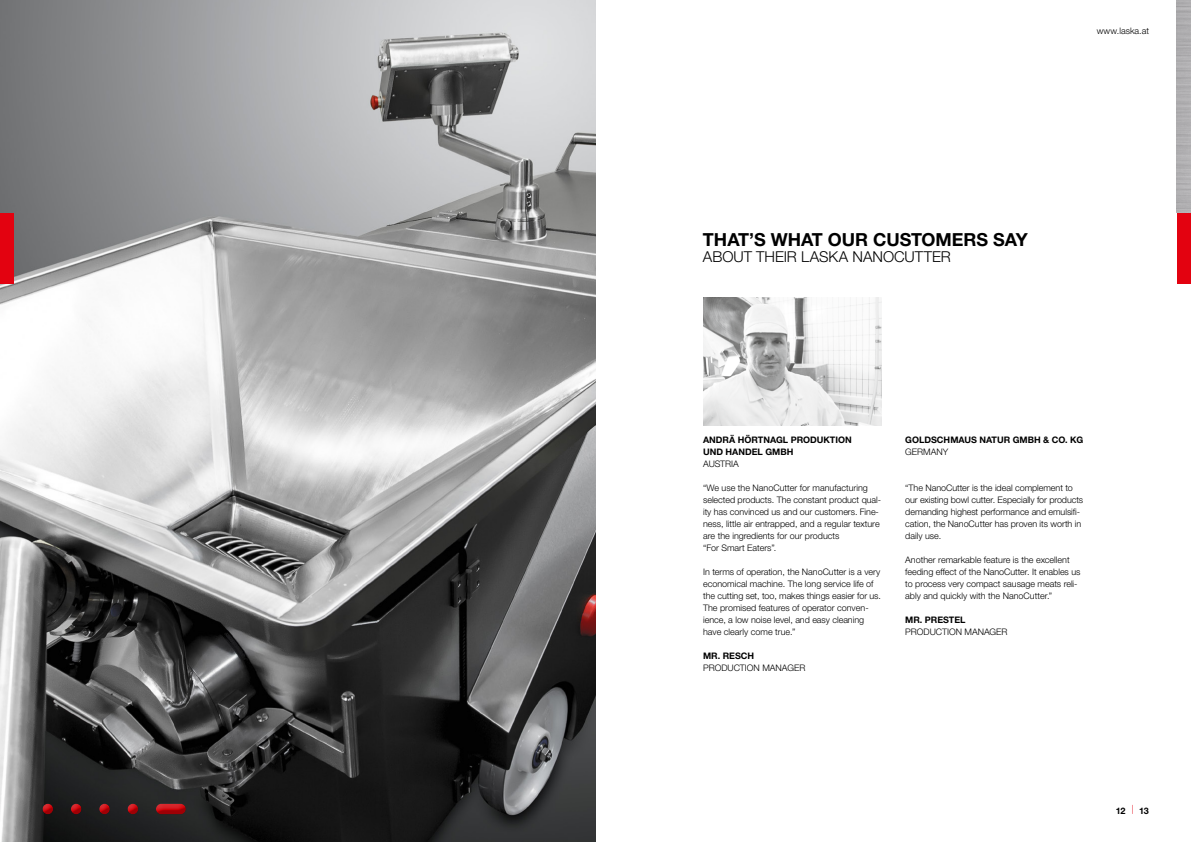
<style>
.page{position:relative;width:1191px;height:842px;background:#fff}
.page>*{position:absolute;margin:0;border:0;box-sizing:border-box;transform-origin:0 0}
.t1{font:700 18px "Helvetica Neue LTW1 G";color:#000}
.t2{font:300 15px "Helvetica Neue LTW1 G";color:#000}
.t3{font:300 9px/12px "Helvetica Neue LTW1 G";color:#000}
.t4{font:700 9px/12px "Helvetica Neue LTW1 G";color:#000}
</style>
<div class="page">
<img style="left:0;top:0;width:595px;height:842px">
<div style="left:35px;top:796px;width:23px;height:19px;background:#fff;opacity:.25"></div>
<div style="left:38px;top:801px;width:23px;height:14px;background:#000;opacity:.25"></div>
<div style="left:64px;top:796px;width:22px;height:19px;background:#1d1e1e"></div>
<div style="left:66px;top:801px;width:23px;height:14px;background:#000;opacity:.25"></div>
<div style="left:92px;top:796px;width:23px;height:19px;background:#212224"></div>
<div style="left:95px;top:801px;width:22px;height:14px;background:#000;opacity:.25"></div>
<div style="left:120px;top:796px;width:23px;height:19px;background:#252726"></div>
<div style="left:123px;top:801px;width:23px;height:14px;background:#000;opacity:.25"></div>
<div style="left:149px;top:796px;width:42px;height:19px;background:#282929"></div>
<div style="left:151px;top:801px;width:42px;height:14px;background:#000;opacity:.25"></div>
<img style="left:703px;top:298px;width:178px;height:127px">
<div style="left:0;top:213px;width:14px;height:70px;background:#e30210"></div>
<div style="left:1176px;top:213px;width:15px;height:70px;background:#e30210"></div>
<p class="t3" style="left:1096px;top:25px;width:54px">www.laska.at</p>
<h1 class="t1" style="left:703px;top:229px;width:184px">THAT’S WHAT OUR CUS</h1>
<h1 class="t1" style="left:911px;top:229px;width:39px">TOMERS</h1>
<h1 class="t1" style="left:993px;top:229px;width:36px">SAY</h1>
<h2 class="t2" style="left:703px;top:248px;width:249px">about their LAS KA nanocutter</h2>
<p class="t4" style="left:703px;top:434px;width:149px">AN DRÄ HÖRTNAGL PRODUKTION<br>UND HANDEL GMBH</p>
<p class="t3" style="left:703px;top:458px;width:37px">Austria</p>
<p class="t3" style="left:703px;top:482px;width:180px">“We use the NanoCutter for manufacturing selected products. The constant product qual&shy;ity has convinced us and our customers. Fine&shy;ness, little air entrapped, and a regular texture are the ingredients for our products<br>“For Smart Eaters”.</p>
<p class="t3" style="left:703px;top:566px;width:179px">In terms of operation, the NanoCutter is a very economical machine. The long service life of the cutting set, too, makes things easier for us.<br>The promised features of operator conven&shy;ience, a low noise level, and easy cleaning have clearly come true.”</p>
<p class="t4" style="left:703px;top:650px;width:33px">MR. RESC</p>
<p class="t4" style="left:747px;top:650px;width:8px">H</p>
<p class="t3" style="left:703px;top:662px;width:104px">Production Manager</p>
<p class="t4" style="left:905px;top:434px;width:179px">GOLDSCHMAUS NATUR GM BH &amp; CO. KG</p>
<p class="t3" style="left:905px;top:446px;width:45px">Germany</p>
<p class="t3" style="left:905px;top:482px;width:179px">“The NanoCutter is the ideal complement to our existing bowl cutter. Especially for products demanding highest performance and emulsifi&shy;cation, the NanoCutter has proven its worth in daily use.</p>
<p class="t3" style="left:905px;top:554px;width:177px">Another remarkable feature is the excellent feeding effect of the NanoCutter. It enables us to process very compact sausage meats reli&shy;ably and quickly with the NanoCutter.”</p>
<p class="t4" style="left:905px;top:614px;width:33px">MR. PRES</p>
<p class="t4" style="left:949px;top:614px;width:12px">TEL</p>
<p class="t3" style="left:905px;top:626px;width:104px">Production Manager</p>
<p class="t4" style="left:1115px;top:804px;width:35px">12 <sup>|</sup> 13</p>
</div>
